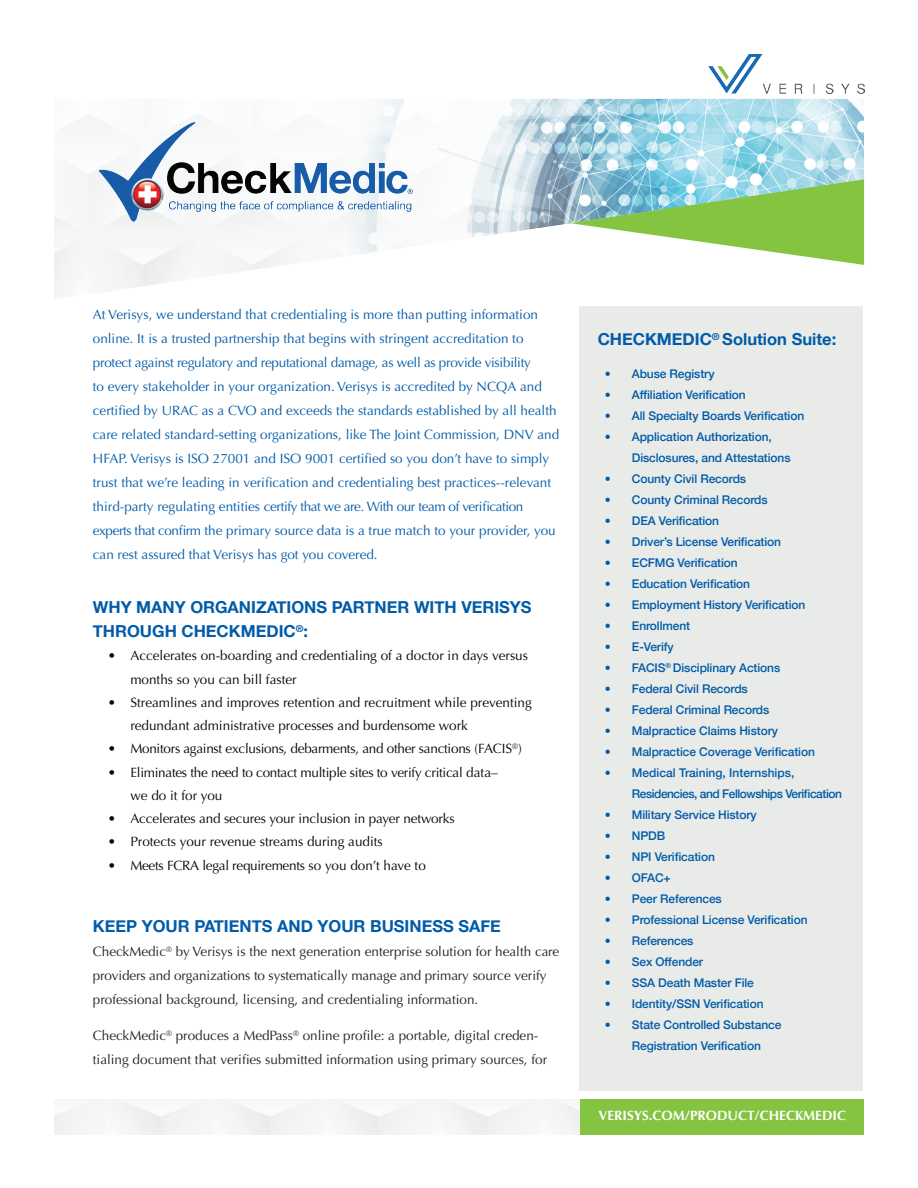
<style>
.page{position:relative;width:918px;height:1188px;background:#fff}
.page>*{position:absolute;margin:0;border:0;box-sizing:border-box;transform-origin:0 0}
.t1{font:700 16.5px/24px "Helvetica Neue";color:#015ba9}
.t2{font:13.5px/24px "Optima";color:#015ba9}
.t3{font:13.5px/24px "Optima";color:#231f20}
.t4{font:13.5px/23.2px "Optima";color:#040503}
.t5{font:13.5px/23.2px "Optima";letter-spacing:-.02em;color:#040503}
.t6{font:700 13.5px "Optima";color:#fff}
.t7{font:500 12px/21px "Helvetica Neue";letter-spacing:-.01em;color:#015ba9}
.t8{font:500 12px/21px "Helvetica Neue";letter-spacing:-.04em;color:#015ba9}
</style>
<div class="page">
<img style="left:745px;top:99px;width:119px;height:80px">
<svg style="left:745px;top:179px;width:119px;height:86px"></svg>
<img style="left:54px;top:99px;width:691px;height:200px">
<img style="left:708px;top:54px;width:156px;height:40px">
<div style="left:579px;top:1099px;width:285px;height:35px;background:#84c440"></div>
<img style="left:99px;top:122px;width:313px;height:99px">
<div style="left:580px;top:307px;width:283px;height:784px;background:#e9ebe8"></div>
<div style="left:54px;top:1100px;width:526px;height:34px;background:#f4f5f6"></div>
<p class="t2" style="left:93px;top:303px;width:468px">At Verisys, we understand that credentialing is more than putting information online. It is a trusted partnership that begins with stringent accreditation to protect against regulatory and reputational damage, as well as provide visibility<br>to every stakeholder in your organization. Verisys is accredited by NCQA and certified by URAC as a CVO and exceeds the standards established by all health care related standard-setting organizations, like The Joint Commission, DNV and HFAP. Verisys is ISO 27001 and ISO 9001 certified so you don’t have to simply trust that we’re leading in verification and credentialing best practices--relevant third-party regulating entities certify that we are. With our team of verification experts that confirm the primary source data is a true match to your provider, you can rest assured that Verisys has got you covered.</p>
<p class="t1" style="left:93px;top:596px;width:440px">WHY MANY ORGANIZATIONS PARTNER WITH VERISYS<br>THROUGH CHECKMEDIC<sup>®</sup>:</p>
<p class="t4" style="left:130px;top:644px;width:399px;text-indent:-23px">• Accelerates on-boarding and credentialing of a doctor in days versus months so you can bill faster</p>
<p class="t4" style="left:130px;top:691px;width:403px;text-indent:-23px">• Streamlines and improves retention and recruitment while preventing redundant administrative processes and burdensome work</p>
<p class="t5" style="left:108px;top:737px;width:415px">• Monitors against exclusions, debarments, and other sanctions (FACIS<sup>®</sup>)</p>
<p class="t5" style="left:130px;top:761px;width:369px;text-indent:-23px">• Eliminates the need to contact multiple sites to verify critical data– we do it for you</p>
<p class="t4" style="left:108px;top:807px;width:348px">• Accelerates and secures your inclusion in payer networks</p>
<p class="t4" style="left:108px;top:830px;width:276px">• Protects your revenue streams during audits</p>
<p class="t5" style="left:108px;top:854px;width:319px">• Meets FCRA legal requirements so you don’t have to</p>
<p class="t1" style="left:93px;top:915px;width:410px">KEEP YOUR PATIENTS AND YOUR BUSINESS SAFE</p>
<p class="t3" style="left:93px;top:940px;width:468px">CheckMedic<sup>®</sup> by Verisys is the next generation enterprise solution for health care providers and organizations to systematically manage and primary source verify professional background, licensing, and credentialing information.</p>
<p class="t3" style="left:93px;top:1024px;width:456px">CheckMedic<sup>®</sup> produces a MedPass<sup>®</sup> online profile: a portable, digital creden&shy;tialing document that verifies submitted information using primary sources, for</p>
<p class="t1" style="left:598px;top:328px;width:240px">CHECKMEDIC<sup>®</sup> Solution Suite:</p>
<p class="t7" style="left:605px;top:362px;width:111px">• Abuse Registry</p>
<p class="t7" style="left:605px;top:383px;width:142px">• Affiliation Verification</p>
<p class="t7" style="left:605px;top:404px;width:201px">• All Specialty Boards Verification</p>
<p class="t7" style="left:632px;top:425px;width:160px;text-indent:-27px">• Application Authorization,<br>Disclosures, and Attestations</p>
<p class="t7" style="left:605px;top:467px;width:143px">• County Civil Records</p>
<p class="t7" style="left:605px;top:488px;width:164px">• County Criminal Records</p>
<p class="t7" style="left:605px;top:509px;width:116px">• DEA Verification</p>
<p class="t7" style="left:605px;top:530px;width:178px">• Driver’s License Verification</p>
<p class="t7" style="left:605px;top:551px;width:134px">• ECFMG Verification</p>
<p class="t7" style="left:605px;top:572px;width:147px">• Education Verification</p>
<p class="t7" style="left:605px;top:593px;width:202px">• Employment History Verification</p>
<p class="t7" style="left:605px;top:614px;width:87px">• Enrollment</p>
<p class="t7" style="left:605px;top:635px;width:70px">• E-Verify</p>
<p class="t7" style="left:605px;top:656px;width:177px">• FACIS<sup>®</sup> Disciplinary Actions</p>
<p class="t7" style="left:605px;top:677px;width:144px">• Federal Civil Records</p>
<p class="t7" style="left:605px;top:698px;width:166px">• Federal Criminal Records</p>
<p class="t7" style="left:605px;top:719px;width:175px">• Malpractice Claims History</p>
<p class="t7" style="left:605px;top:740px;width:212px">• Malpractice Coverage Verification</p>
<p class="t8" style="left:632px;top:761px;width:212px;text-indent:-27px">• Medical Training, Internships,<br>Residencies, and Fellowships Verification</p>
<p class="t7" style="left:605px;top:803px;width:153px">• Military Service History</p>
<p class="t7" style="left:605px;top:824px;width:62px">• NPDB</p>
<p class="t7" style="left:605px;top:845px;width:112px">• NPI Verification</p>
<p class="t7" style="left:605px;top:866px;width:67px">• OFAC+</p>
<p class="t7" style="left:605px;top:887px;width:118px">• Peer References</p>
<p class="t7" style="left:605px;top:908px;width:204px">• Professional License Verification</p>
<p class="t7" style="left:605px;top:929px;width:90px">• References</p>
<p class="t7" style="left:605px;top:950px;width:100px">• Sex Offender</p>
<p class="t7" style="left:605px;top:971px;width:151px">• SSA Death Master File</p>
<p class="t7" style="left:605px;top:992px;width:160px">• Identity/SSN Verification</p>
<p class="t7" style="left:605px;top:1013px;width:178px;text-align:center">• State Controlled Substance<br>Registration Verification</p>
<p class="t6" style="left:599px;top:1108px;width:249px">VERISYS.COM/PRODUCT/CHECKMEDIC</p>
</div>
